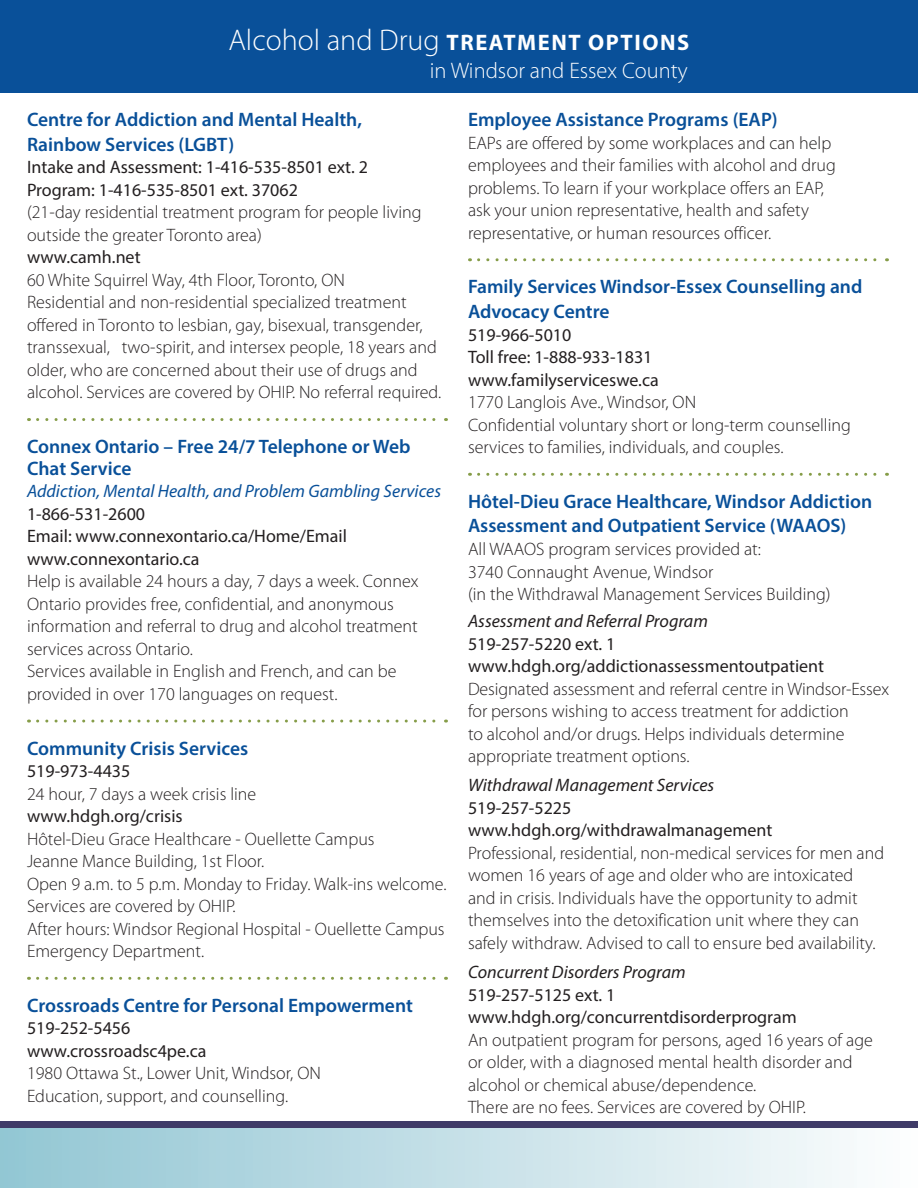
<style>
.page{position:relative;width:918px;height:1188px;background:#fff}
.page>*{position:absolute;margin:0;border:0;box-sizing:border-box;transform-origin:0 0}
.t1{font:300 22.5px/28.5px "Myriad Pro";color:#fff;text-align:right}
.t2{font:600 19.5px/24.8px "Myriad Pro";color:#095099}
.t3{font:300 18px/22.5px "Myriad Pro";color:#231f20}
.t4{font:18px/22.5px "Myriad Pro";color:#231f20}
.t5{font:italic 18px "Myriad Pro";color:#231f20}
.t6{font:italic 18px "Myriad Pro";color:#095099}
.s1{font-size:30px}
.s2{font-weight:700}
</style>
<div class="page">
<div style="left:0;top:0;width:918px;height:93px;background:#095099"></div>
<div style="left:0;top:1128px;width:918px;height:60px;background:linear-gradient(to right,#91c5d3,#fcfdfd)"></div>
<div style="left:0;top:1121px;width:918px;height:7px;background:#3f3b68"></div>
<svg style="left:38px;top:418px;width:409px;height:3px"></svg>
<svg style="left:38px;top:720px;width:409px;height:3px"></svg>
<svg style="left:38px;top:977px;width:409px;height:3px"></svg>
<svg style="left:479px;top:258px;width:408px;height:3px"></svg>
<svg style="left:479px;top:473px;width:408px;height:3px"></svg>
<p class="t1" style="left:228px;top:28px;width:462px"><span class="s1">Alcohol and Drug</span> <span class="s2">TREATMENT OPTIONS </span>in Windsor and Essex County</p>
<p class="t2" style="left:27px;top:107px;width:337px">Centre for Addiction and Mental Health,<br>Rainbow Services (LGBT)</p>
<p class="t4" style="left:27px;top:156px;width:343px">Intake and Assessment: 1-416-535-8501 ext. 2<br>Program: 1-416-535-8501 ext. 37062</p>
<p class="t3" style="left:27px;top:201px;width:396px">(21-day residential treatment program for people living outside the greater Toronto area)</p>
<p class="t4" style="left:27px;top:246px;width:115px">www.camh.net</p>
<p class="t3" style="left:27px;top:268px;width:416px">60 White Squirrel Way, 4th Floor, Toronto, ON<br>Residential and non-residential specialized treatment offered in Toronto to lesbian, gay, bisexual, transgender, transsexual, two-spirit, and intersex people, 18 years and older, who are concerned about their use of drugs and alcohol. Services are covered by OHIP. No referral required.</p>
<p class="t2" style="left:27px;top:435px;width:385px;line-height:21.8px">Connex Ontario – Free 24/7 Telephone or Web<br>Chat Service</p>
<p class="t6" style="left:27px;top:480px;width:416px">Addiction, Mental Health, and Problem Gambling Services</p>
<p class="t4" style="left:27px;top:502px;width:322px">1-866-531-2600<br>Email: www.connexontario.ca/Home/Email www.connexontario.ca</p>
<p class="t3" style="left:27px;top:570px;width:393px">Help is available 24 hours a day, 7 days a week. Connex Ontario provides free, confidential, and anonymous information and referral to drug and alcohol treatment services across Ontario.<br>Services available in English and French, and can be provided in over 170 languages on request.</p>
<p class="t2" style="left:27px;top:735px;width:223px">Community Crisis Services</p>
<p class="t4" style="left:27px;top:759px;width:105px">519-973-4435</p>
<p class="t3" style="left:27px;top:782px;width:231px">24 hour, 7 days a week crisis line</p>
<p class="t4" style="left:27px;top:804px;width:157px">www.hdgh.org/crisis</p>
<p class="t3" style="left:27px;top:827px;width:421px">Hôtel-Dieu Grace Healthcare - Ouellette Campus<br>Jeanne Mance Building, 1st Floor.<br>Open 9 a.m. to 5 p.m. Monday to Friday. Walk-ins welcome.<br>Services are covered by OHIP.<br>After hours: Windsor Regional Hospital - Ouellette Campus Emergency Department.</p>
<p class="t2" style="left:27px;top:992px;width:387px">Crossroads Centre for Personal Empowerment</p>
<p class="t4" style="left:27px;top:1017px;width:181px">519-252-5456 www.crossroadsc4pe.ca</p>
<p class="t3" style="left:27px;top:1062px;width:295px">1980 Ottawa St., Lower Unit, Windsor, ON<br>Education, support, and counselling.</p>
<p class="t2" style="left:468px;top:107px;width:311px">Employee Assistance Programs (EAP)</p>
<p class="t3" style="left:468px;top:131px;width:369px">EAPs are offered by some workplaces and can help employees and their families with alcohol and drug problems. To learn if your workplace offers an EAP, ask your union representative, health and safety representative, or human resources officer.</p>
<p class="t2" style="left:468px;top:274px;width:396px">Family Services Windsor-Essex Counselling and<br>Advocacy Centre</p>
<p class="t4" style="left:468px;top:323px;width:192px">519-966-5010<br>Toll free: 1-888-933-1831 www.familyserviceswe.ca</p>
<p class="t3" style="left:468px;top:391px;width:384px">1770 Langlois Ave., Windsor, ON<br>Confidential voluntary short or long-term counselling services to families, individuals, and couples.</p>
<p class="t2" style="left:468px;top:488px;width:406px">Hôtel-Dieu Grace Healthcare, Windsor Addiction<br>Assessment and Outpatient Service (WAAOS)</p>
<p class="t3" style="left:468px;top:538px;width:364px">All WAAOS program services provided at:<br>3740 Connaught Avenue, Windsor<br>(in the Withdrawal Management Services Building)</p>
<p class="t5" style="left:468px;top:610px;width:241px">Assessment and Referral Program</p>
<p class="t4" style="left:468px;top:632px;width:358px">519-257-5220 ext. 1 www.hdgh.org/addictionassessmentoutpatient</p>
<p class="t3" style="left:468px;top:677px;width:423px">Designated assessment and referral centre in Windsor-Essex for persons wishing to access treatment for addiction<br>to alcohol and/or drugs. Helps individuals determine appropriate treatment options.</p>
<p class="t5" style="left:468px;top:774px;width:248px">Withdrawal Management Services</p>
<p class="t4" style="left:468px;top:796px;width:306px">519-257-5225 www.hdgh.org/withdrawalmanagement</p>
<p class="t3" style="left:468px;top:841px;width:418px">Professional, residential, non-medical services for men and women 16 years of age and older who are intoxicated and in crisis. Individuals have the opportunity to admit themselves into the detoxification unit where they can safely withdraw. Advised to call to ensure bed availability.</p>
<p class="t5" style="left:468px;top:961px;width:219px">Concurrent Disorders Program</p>
<p class="t4" style="left:468px;top:983px;width:330px">519-257-5125 ext. 1 www.hdgh.org/concurrentdisorderprogram</p>
<p class="t3" style="left:468px;top:1028px;width:406px">An outpatient program for persons, aged 16 years of age or older, with a diagnosed mental health disorder and alcohol or chemical abuse/dependence.<br>There are no fees. Services are covered by OHIP.</p>
</div>
